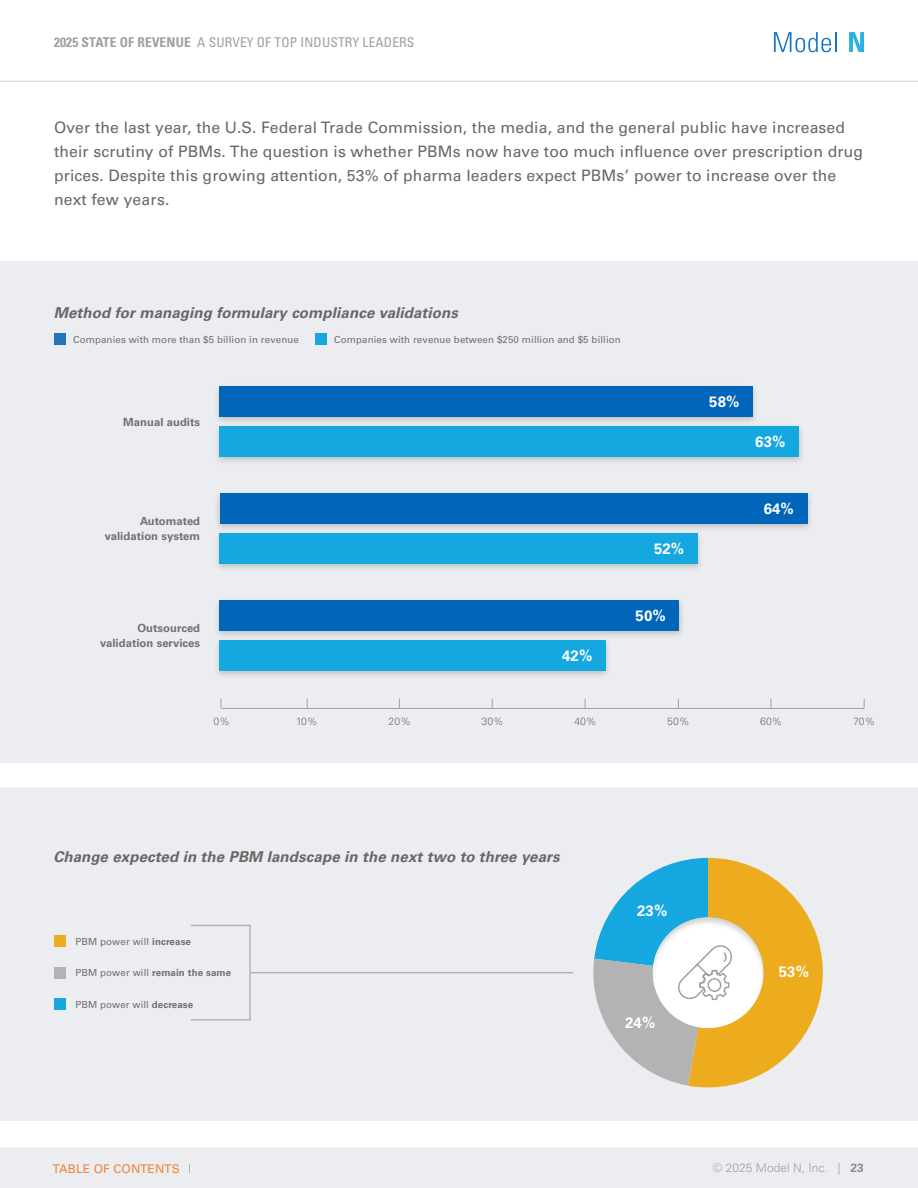
<style>
.page{position:relative;width:918px;height:1188px;background:#fff}
.page>*{position:absolute;margin:0;border:0;box-sizing:border-box;transform-origin:0 0}
.Body{font:15.75px/24px "Univers LT Pro 55 Roman";letter-spacing:.01em;color:#676767}
.H4___Italic{font:italic 700 15px "Univers LT Pro 65";letter-spacing:.01em;color:#676767}
._12pt{font:700 15px "Univers LT Pro 65";letter-spacing:.01em;color:#fff}
.t1{font:condensed 13.5px "Univers LT Pro";letter-spacing:.01em;color:#a0a0a0}
.t2{font:300 12px "Univers LT Pro 45";color:#a0a0a0}
.t3{font:12px "Univers LT Pro 55 Roman";letter-spacing:.01em;color:#f47721}
.Chart_labels_numbers__R{font:700 11.25px/15px "Univers LT Pro 65";letter-spacing:.005em;color:#707070;text-align:right}
.Chart_labels_numbers__C{font:300 10.5px "Univers LT Pro 45";letter-spacing:.005em;color:#707070}
.Special_Small_body_small_charts{font:9.75px "Univers LT Pro 55 Roman";letter-spacing:.01em;color:#707070}
.Special_Small_body_small_charts-2{font:700 9.75px "Univers LT Pro 65";letter-spacing:.01em;color:#707070}
.s1{font-weight:700}
.s2{font-family:"Univers LT Pro 65";font-weight:700}
.s3{font-family:"Univers LT Pro 55 Roman";font-weight:400}
.s4{font-family:"Univers LT Pro 65";font-weight:700;color:#8d8d8d}
</style>
<div class="page">
<div style="left:0;top:787px;width:918px;height:333px;background:#ebedf0"></div>
<div style="left:0;top:262px;width:918px;height:501px;background:#ebedf0"></div>
<div style="left:0;top:1148px;width:918px;height:40px;background:#ebedf0"></div>
<svg style="left:774px;top:32px;width:57px;height:20px"></svg>
<hr style="left:835px;top:32px;width:2px;height:20px;background:#0166b9">
<svg style="left:849px;top:32px;width:15px;height:20px"></svg>
<hr style="left:0;top:81px;width:918px;height:1px;background:#dadce0">
<hr style="left:221px;top:708px;width:643px;height:1px;background:#a0a0a0">
<div style="left:190px;top:925px;width:61px;height:96px;border:2px solid #b3b3b3"></div>
<hr style="left:251px;top:972px;width:322px;height:1px;background:#b3b3b3">
<div style="left:213px;top:423px;width:592px;height:42px;background:#7a7a7a;opacity:.4"></div>
<div style="left:220px;top:426px;width:579px;height:31px;background:#15a7e0"></div>
<div style="left:213px;top:383px;width:546px;height:43px;background:#7a7a7a;opacity:.4"></div>
<div style="left:220px;top:387px;width:533px;height:30px;background:#0166b9"></div>
<div style="left:213px;top:530px;width:491px;height:42px;background:#7a7a7a;opacity:.4"></div>
<div style="left:220px;top:533px;width:478px;height:31px;background:#15a7e0"></div>
<div style="left:214px;top:490px;width:599px;height:42px;background:#7a7a7a;opacity:.4"></div>
<div style="left:220px;top:493px;width:587px;height:31px;background:#0166b9"></div>
<div style="left:213px;top:637px;width:399px;height:42px;background:#7a7a7a;opacity:.4"></div>
<div style="left:220px;top:640px;width:386px;height:30px;background:#15a7e0"></div>
<div style="left:213px;top:597px;width:473px;height:42px;background:#7a7a7a;opacity:.4"></div>
<div style="left:220px;top:600px;width:459px;height:31px;background:#0166b9"></div>
<div style="left:54px;top:333px;width:12px;height:12px;background:#2574bb"></div>
<div style="left:315px;top:333px;width:12px;height:12px;background:#15a7e0"></div>
<div style="left:54px;top:935px;width:12px;height:12px;background:#edab1e"></div>
<div style="left:54px;top:967px;width:12px;height:12px;background:#b3b3b3"></div>
<div style="left:54px;top:998px;width:12px;height:12px;background:#15a7e0"></div>
<svg style="left:593px;top:858px;width:230px;height:229px"></svg>
<p class="t1" style="left:54px;top:34px;width:362px"><span class="s1">2025 STATE OF REVENUE</span> A SURVEY OF TOP INDUSTRY LEADERS</p>
<p class="Body" style="left:54px;top:115px;width:811px">Over the last year, the U.S. Federal Trade Commission, the media, and the general public have increased their scrutiny of PBMs. The question is whether PBMs now have too much influence over prescription drug prices. Despite this growing attention, 53% of pharma leaders expect PBMs’ power to increase over the next few years.</p>
<p class="H4___Italic" style="left:54px;top:302px;width:406px">Method for managing formulary compliance validations</p>
<p class="Special_Small_body_small_charts" style="left:73px;top:333px;width:227px">Companies with more than $5 billion in revenue</p>
<p class="Special_Small_body_small_charts" style="left:334px;top:333px;width:288px">Companies with revenue between $250 million and $5 billion</p>
<p class="Chart_labels_numbers__R" style="left:123px;top:414px;width:78px">Manual audits</p>
<p class="Chart_labels_numbers__R" style="left:105px;top:513px;width:97px">Automated validation system</p>
<p class="Chart_labels_numbers__R" style="left:100px;top:620px;width:101px">Outsourced validation services</p>
<p class="_12pt" style="left:562px;top:645px;width:32px">42%</p>
<p class="_12pt" style="left:654px;top:538px;width:32px">52%</p>
<p class="_12pt" style="left:636px;top:605px;width:32px">50%</p>
<p class="_12pt" style="left:709px;top:391px;width:32px">58%</p>
<p class="_12pt" style="left:755px;top:431px;width:32px">63%</p>
<p class="_12pt" style="left:764px;top:498px;width:32px">64%</p>
<p class="Chart_labels_numbers__C" style="left:214px;top:714px;width:18px">0%</p>
<p class="Chart_labels_numbers__C" style="left:296px;top:714px;width:23px">10%</p>
<p class="Chart_labels_numbers__C" style="left:389px;top:714px;width:24px">20%</p>
<p class="Chart_labels_numbers__C" style="left:481px;top:714px;width:24px">30%</p>
<p class="Chart_labels_numbers__C" style="left:574px;top:714px;width:24px">40%</p>
<p class="Chart_labels_numbers__C" style="left:667px;top:714px;width:24px">50%</p>
<p class="Chart_labels_numbers__C" style="left:760px;top:714px;width:24px">60%</p>
<p class="Chart_labels_numbers__C" style="left:853px;top:714px;width:24px">70%</p>
<p class="H4___Italic" style="left:53px;top:847px;width:508px">Change expected in the PBM landscape in the next two to three years</p>
<p class="Special_Small_body_small_charts" style="left:75px;top:935px;width:117px">PBM power will <span class="s2">increase</span></p>
<p class="Special_Small_body_small_charts-2" style="left:75px;top:966px;width:157px"><span class="s3">PBM power will</span> remain the same</p>
<p class="Special_Small_body_small_charts" style="left:75px;top:998px;width:119px">PBM power will <span class="s2">decrease</span></p>
<p class="_12pt" style="left:637px;top:900px;width:32px">23%</p>
<p class="_12pt" style="left:625px;top:1012px;width:32px">24%</p>
<p class="_12pt" style="left:779px;top:961px;width:32px">53%</p>
<p class="t3" style="left:53px;top:1160px;width:129px">TABLE OF CONTENTS</p>
<p class="t2" style="left:713px;top:1160px;width:153px">© 2025 Model N, Inc. | <span class="s4">23</span></p>
</div>
